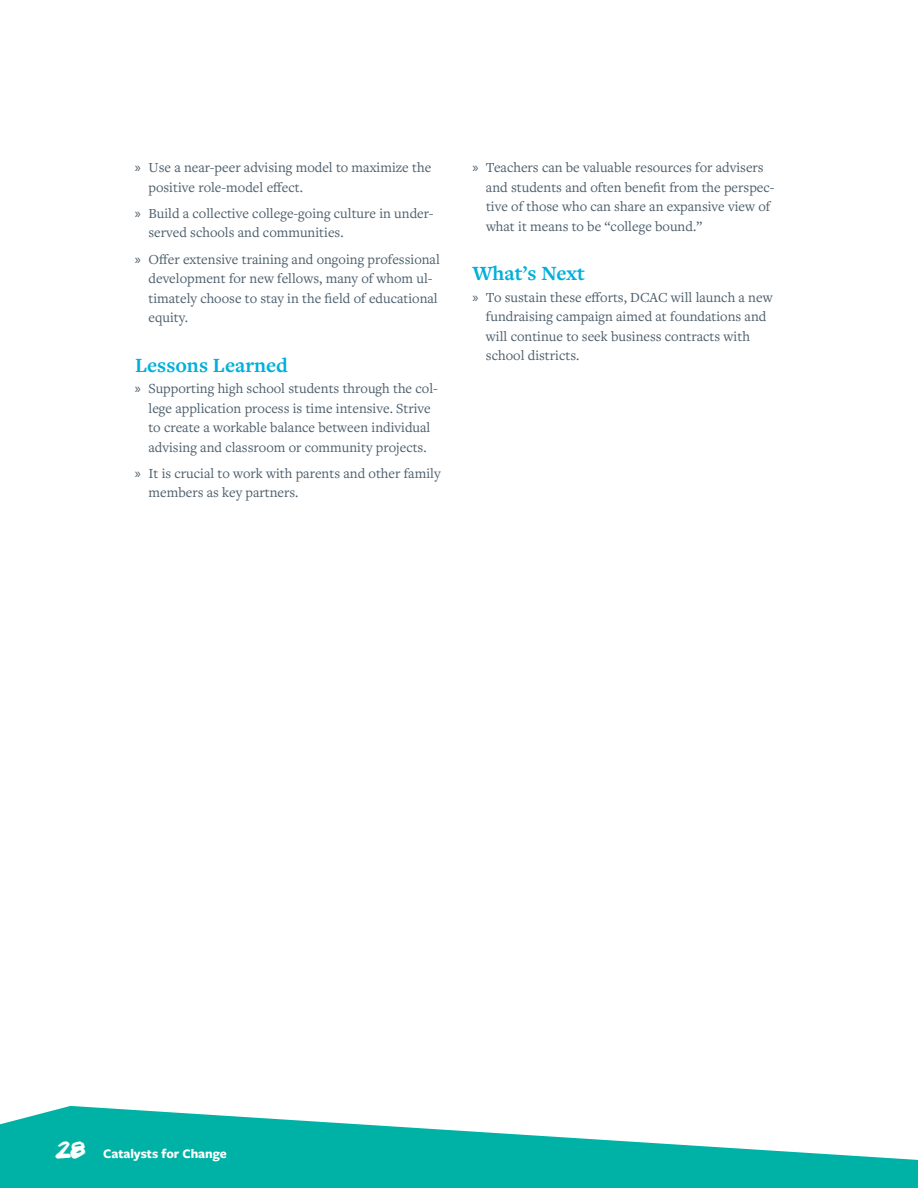
<style>
.page{position:relative;width:918px;height:1188px;background:#fff}
.page>*{position:absolute;margin:0;border:0;box-sizing:border-box;transform-origin:0 0}
.t1{font:36px "Manhattan Darling";color:#fff}
.t2{font:700 21px "Freight Text Pro";color:#00b0da}
.t3{font:14.4px/19.5px "Freight Text Pro";color:#4b5d6b}
.t4{font:700 13.5px "Freight Sans Pro";color:#fff}
.s1{font-family:"Myriad Pro"}
</style>
<div class="page">
<svg style="left:0;top:1106px;width:918px;height:82px;fill:#00b2a5"></svg>
<p class="t3" style="left:148px;top:157px;width:284px;text-indent:-13px"><span class="s1">»</span> Use a near-peer advising model to maximize the positive role-model effect.</p>
<p class="t3" style="left:148px;top:203px;width:287px;text-indent:-14px"><span class="s1">»</span> Build a collective college-going culture in under&shy;served schools and communities.</p>
<p class="t3" style="left:148px;top:249px;width:293px;text-indent:-13px"><span class="s1">»</span> Offer extensive training and ongoing professional development for new fellows, many of whom ul&shy;timately choose to stay in the field of educational equity.</p>
<h2 class="t2" style="left:135px;top:351px;width:155px">Lessons Learned</h2>
<p class="t3" style="left:135px;top:378px;width:304px;text-align:center"><span class="s1">»</span> Supporting high school students through the col&shy;lege application process is time intensive. Strive<br>to create a workable balance between individual advising and classroom or community projects.</p>
<p class="t3" style="left:148px;top:463px;width:294px;text-indent:-13px"><span class="s1">»</span> It is crucial to work with parents and other family members as key partners.</p>
<p class="t3" style="left:486px;top:157px;width:290px;text-indent:-13px"><span class="s1">»</span> Teachers can be valuable resources for advisers and students and often benefit from the perspec&shy;tive of those who can share an expansive view of what it means to be “college bound.”</p>
<h2 class="t2" style="left:472px;top:259px;width:114px">What’s Next</h2>
<p class="t3" style="left:486px;top:287px;width:288px;text-indent:-13px"><span class="s1">»</span> To sustain these efforts, DCAC will launch a new fundraising campaign aimed at foundations and will continue to seek business contracts with school districts.</p>
<h1 class="t1" style="left:55px;top:1136px;width:32px">28</h1>
<p class="t4" style="left:103px;top:1145px;width:125px">Catalysts for Change</p>
</div>
